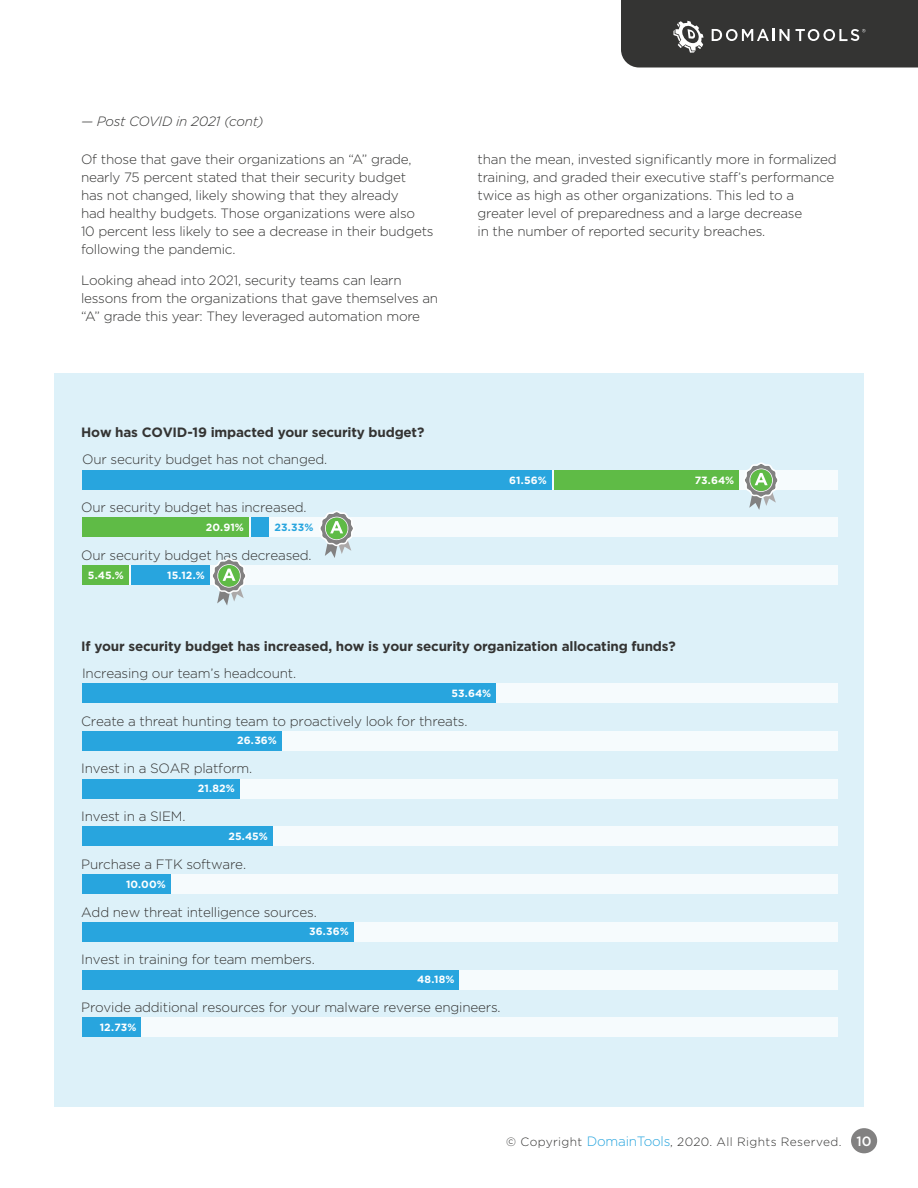
<style>
.page{position:relative;width:918px;height:1188px;background:#fff}
.page>*{position:absolute;margin:0;border:0;box-sizing:border-box;transform-origin:0 0}
.t1{font:300 13.5px/18px "Gotham";letter-spacing:-.015em;color:#343433}
.t2{font:700 13.5px "Gotham";letter-spacing:-.015em;color:#343433}
.t3{font:italic 300 13.5px "Gotham";letter-spacing:-.015em;color:#343433}
.t4{font:300 12px "Gotham";letter-spacing:.03em;color:#343433}
.t5{font:700 10.5px "Gotham";letter-spacing:.01em;color:#fff}
.t6{font:700 10.5px "Gotham";color:#28a5de}
.s1{font-size:13.5px;color:#28a5de}
.s2{font-weight:500;font-size:13.5px;color:#fff}
</style>
<div class="page">
<div style="left:54px;top:374px;width:810px;height:733px;background:#ddf1f9"></div>
<div style="left:82px;top:565px;width:756px;height:20px;background:#f6fbfd"></div>
<div style="left:82px;top:565px;width:46px;height:20px;background:#5fbb46"></div>
<div style="left:131px;top:565px;width:78px;height:20px;background:#28a5de"></div>
<div style="left:82px;top:517px;width:756px;height:20px;background:#f6fbfd"></div>
<div style="left:82px;top:517px;width:166px;height:20px;background:#5fbb46"></div>
<div style="left:251px;top:517px;width:18px;height:20px;background:#28a5de"></div>
<svg style="left:320px;top:511px;width:33px;height:47px"></svg>
<div style="left:82px;top:470px;width:756px;height:20px;background:#f6fbfd"></div>
<div style="left:82px;top:470px;width:469px;height:20px;background:#28a5de"></div>
<div style="left:554px;top:470px;width:185px;height:20px;background:#5fbb46"></div>
<svg style="left:745px;top:462px;width:33px;height:48px"></svg>
<svg style="left:213px;top:558px;width:32px;height:47px"></svg>
<div style="left:82px;top:683px;width:756px;height:20px;background:#f6fbfd"></div>
<div style="left:82px;top:683px;width:414px;height:20px;background:#28a5de"></div>
<div style="left:82px;top:731px;width:756px;height:20px;background:#f6fbfd"></div>
<div style="left:82px;top:779px;width:756px;height:19px;background:#f6fbfd"></div>
<div style="left:82px;top:874px;width:756px;height:20px;background:#f6fbfd"></div>
<div style="left:82px;top:922px;width:756px;height:20px;background:#f6fbfd"></div>
<div style="left:82px;top:970px;width:756px;height:19px;background:#f6fbfd"></div>
<div style="left:82px;top:1018px;width:756px;height:19px;background:#f6fbfd"></div>
<div style="left:82px;top:827px;width:756px;height:19px;background:#f6fbfd"></div>
<div style="left:82px;top:731px;width:199px;height:20px;background:#28a5de"></div>
<div style="left:82px;top:779px;width:157px;height:19px;background:#28a5de"></div>
<div style="left:82px;top:874px;width:88px;height:20px;background:#28a5de"></div>
<div style="left:82px;top:922px;width:271px;height:20px;background:#28a5de"></div>
<div style="left:82px;top:970px;width:377px;height:19px;background:#28a5de"></div>
<div style="left:82px;top:1018px;width:59px;height:19px;background:#28a5de"></div>
<div style="left:82px;top:827px;width:190px;height:19px;background:#28a5de"></div>
<svg style="left:621px;top:0;width:297px;height:68px;background:#40403f"></svg>
<div style="left:851px;top:1128px;width:26px;height:25px;background:#828181;border-radius:50%"></div>
<p class="t3" style="left:81px;top:112px;width:184px">— Post COVID in 2021 (cont)</p>
<p class="t1" style="left:81px;top:150px;width:354px">Of those that gave their organizations an “A” grade, nearly 75 percent stated that their security budget<br>has not changed, likely showing that they already<br>had healthy budgets. Those organizations were also<br>10 percent less likely to see a decrease in their budgets following the pandemic.</p>
<p class="t1" style="left:81px;top:271px;width:359px">Looking ahead into 2021, security teams can learn lessons from the organizations that gave themselves an “A” grade this year: They leveraged automation more</p>
<p class="t1" style="left:478px;top:150px;width:361px">than the mean, invested significantly more in formalized training, and graded their executive staff’s performance twice as high as other organizations. This led to a greater level of preparedness and a large decrease<br>in the number of reported security breaches.</p>
<p class="t2" style="left:81px;top:424px;width:345px">How has COVID-19 impacted your security budget?</p>
<p class="t1" style="left:82px;top:450px;width:247px">Our security budget has not changed.</p>
<p class="t1" style="left:81px;top:498px;width:227px">Our security budget has increased.</p>
<p class="t1" style="left:81px;top:546px;width:232px">Our security budget has decreased.</p>
<p class="t5" style="left:206px;top:520px;width:39px">20.91%</p>
<p class="t6" style="left:274px;top:520px;width:40px">23.33%</p>
<p class="t5" style="left:88px;top:568px;width:37px">5.45.%</p>
<p class="t5" style="left:167px;top:568px;width:39px">15.12.%</p>
<p class="t5" style="left:509px;top:473px;width:39px">61.56%</p>
<p class="t5" style="left:695px;top:473px;width:41px">73.64%</p>
<p class="t2" style="left:81px;top:637px;width:596px">If your security budget has increased, how is your security organization allocating funds?</p>
<p class="t5" style="left:452px;top:686px;width:41px">53.64%</p>
<p class="t1" style="left:82px;top:664px;width:216px">Increasing our team’s headcount.</p>
<p class="t1" style="left:81px;top:712px;width:388px">Create a threat hunting team to proactively look for threats.</p>
<p class="t1" style="left:81px;top:759px;width:173px">Invest in a SOAR platform.</p>
<p class="t5" style="left:237px;top:734px;width:41px">26.36%</p>
<p class="t1" style="left:81px;top:807px;width:106px">Invest in a SIEM.</p>
<p class="t5" style="left:198px;top:781px;width:38px">21.82%</p>
<p class="t5" style="left:228px;top:829px;width:41px">25.45%</p>
<p class="t1" style="left:81px;top:855px;width:166px">Purchase a FTK software.</p>
<p class="t1" style="left:81px;top:903px;width:237px">Add new threat intelligence sources.</p>
<p class="t1" style="left:81px;top:950px;width:235px">Invest in training for team members.</p>
<p class="t1" style="left:81px;top:998px;width:421px">Provide additional resources for your malware reverse engineers.</p>
<p class="t5" style="left:126px;top:877px;width:41px">10.00%</p>
<p class="t5" style="left:309px;top:925px;width:41px">36.36%</p>
<p class="t5" style="left:417px;top:972px;width:39px">48.18%</p>
<p class="t5" style="left:100px;top:1020px;width:38px">12.73%</p>
<p class="t4" style="left:506px;top:1134px;width:367px">© Copyright <span class="s1">DomainTools</span>, 2020. All Rights Reserved. <span class="s2">10</span></p>
</div>
